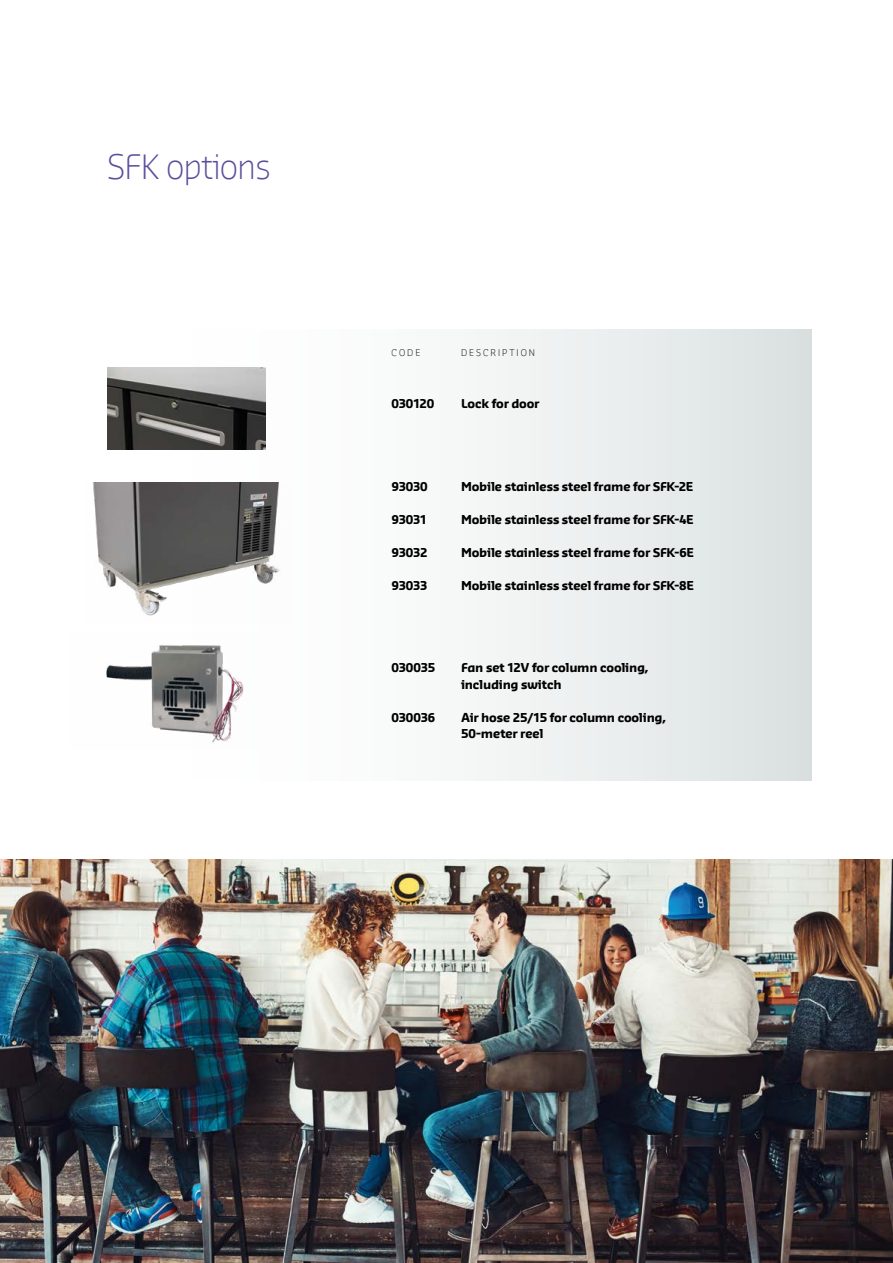
<style>
.page{position:relative;width:893px;height:1263px;background:#fff}
.page>*{position:absolute;margin:0;border:0;box-sizing:border-box;transform-origin:0 0}
.t1{font:300 33px "Sansa";letter-spacing:-.03em;color:#5d4e9c}
.t2{font:700 12px/16.5px "Sansa";letter-spacing:-.02em;color:#000}
.t3{font:300 9px "Sansa";letter-spacing:.22em;color:#000}
</style>
<div class="page">
<div style="left:107px;top:330px;width:705px;height:450px;background:linear-gradient(to right,#fff,#e0e5e5)"></div>
<img style="left:0;top:859px;width:893px;height:404px">
<img style="left:93px;top:483px;width:196px;height:142px">
<img style="left:106px;top:633px;width:154px;height:116px">
<img style="left:107px;top:368px;width:158px;height:81px">
<h1 class="t1" style="left:107px;top:151px;width:166px">SFK options</h1>
<p class="t3" style="left:392px;top:348px;width:30px">CODE</p>
<p class="t3" style="left:461px;top:348px;width:75px">DESCRIPTION</p>
<p class="t2" style="left:392px;top:396px;width:44px">030120</p>
<p class="t2" style="left:461px;top:396px;width:80px">Lock for door</p>
<p class="t2" style="left:392px;top:478px;width:38px">93030</p>
<p class="t2" style="left:461px;top:478px;width:234px">Mobile stainless steel frame for SFK-2E</p>
<p class="t2" style="left:392px;top:511px;width:37px">93031</p>
<p class="t2" style="left:461px;top:511px;width:234px">Mobile stainless steel frame for SFK-4E</p>
<p class="t2" style="left:392px;top:544px;width:37px">93032</p>
<p class="t2" style="left:461px;top:544px;width:235px">Mobile stainless steel frame for SFK-6E</p>
<p class="t2" style="left:392px;top:577px;width:37px">93033</p>
<p class="t2" style="left:461px;top:577px;width:234px">Mobile stainless steel frame for SFK-8E</p>
<p class="t2" style="left:392px;top:660px;width:45px">030035</p>
<p class="t2" style="left:461px;top:660px;width:189px">Fan set 12V for column cooling, including switch</p>
<p class="t2" style="left:392px;top:709px;width:45px">030036</p>
<p class="t2" style="left:461px;top:709px;width:207px">Air hose 25/15 for column cooling,<br>50-meter reel</p>
</div>
